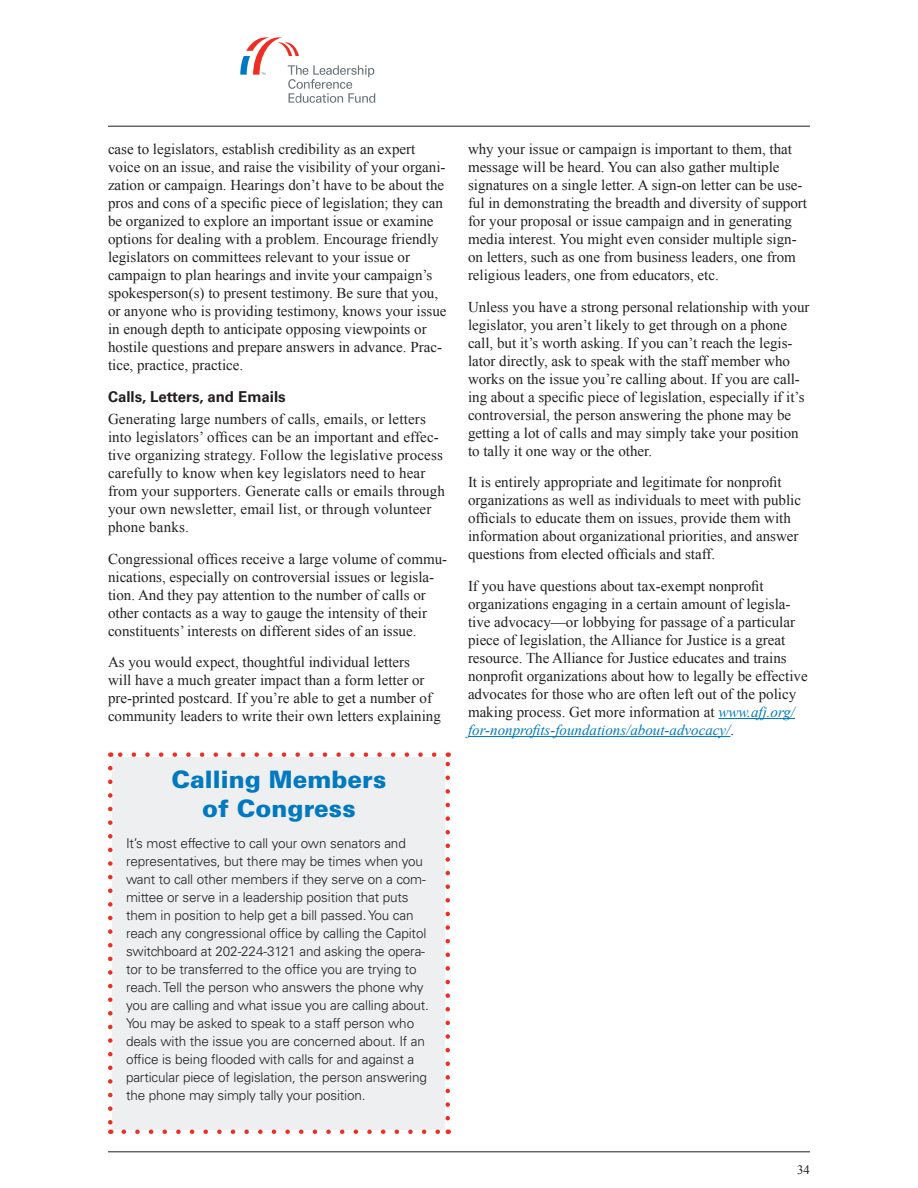
<style>
.page{position:relative;width:918px;height:1188px;background:#fff}
.page>*{position:absolute;margin:0;border:0;box-sizing:border-box;transform-origin:0 0}
.TIP_body{font:900 24px/28.8px "Univers LT Std";color:#0079c2;text-align:center}
.Body_copy{font:15px/18px "Times New Roman";color:#231f20}
.Main_Subhead{font:700 15px "Univers LT Std";color:#231f20}
.TIP_body-2{font:300 13.5px/18px "Univers LT Std";letter-spacing:-.01em;color:#231f20}
.t1{font:12.75px "Times New Roman";color:#231f20}
.s1{font-style:italic;color:#0079c2}
</style>
<div class="page">
<hr style="left:108px;top:1152px;width:702px;height:1px;background:#231f20">
<hr style="left:108px;top:126px;width:702px;height:1px;background:#231f20">
<svg style="left:240px;top:37px;width:135px;height:66px"></svg>
<div style="left:112px;top:757px;width:334px;height:373px;background:#edeff1"></div>
<svg style="left:124px;top:1130px;width:316px;height:4px"></svg>
<svg style="left:118px;top:752px;width:316px;height:5px"></svg>
<svg style="left:108px;top:768px;width:4px;height:366px"></svg>
<svg style="left:446px;top:752px;width:4px;height:366px"></svg>
<hr style="left:718px;top:718px;width:77px;height:1px;background:#0079c2">
<hr style="left:468px;top:736px;width:262px;height:1px;background:#0079c2">
<p class="Body_copy" style="left:108px;top:140px;width:340px">case to legislators, establish credibility as an expert voice on an issue, and raise the visibility of your organi&shy;zation or campaign. Hearings don’t have to be about the pros and cons of a specific piece of legislation; they can be organized to explore an important issue or examine options for dealing with a problem. Encourage friendly legislators on committees relevant to your issue or campaign to plan hearings and invite your campaign’s spokesperson(s) to present testimony. Be sure that you, or anyone who is providing testimony, knows your issue in enough depth to anticipate opposing viewpoints or hostile questions and prepare answers in advance. Prac&shy;tice, practice, practice.</p>
<p class="Main_Subhead" style="left:108px;top:387px;width:179px">Calls, Letters, and Emails</p>
<p class="Body_copy" style="left:108px;top:410px;width:339px">Generating large numbers of calls, emails, or letters into legislators’ offices can be an important and effec&shy;tive organizing strategy. Follow the legislative process carefully to know when key legislators need to hear from your supporters. Generate calls or emails through your own newsletter, email list, or through volunteer phone banks.</p>
<p class="Body_copy" style="left:108px;top:549px;width:341px">Congressional offices receive a large volume of commu&shy;nications, especially on controversial issues or legisla&shy;tion. And they pay attention to the number of calls or other contacts as a way to gauge the intensity of their constituents’ interests on different sides of an issue.</p>
<p class="Body_copy" style="left:108px;top:653px;width:334px">As you would expect, thoughtful individual letters<br>will have a much greater impact than a form letter or pre-printed postcard. If you’re able to get a number of community leaders to write their own letters explaining</p>
<p class="TIP_body" style="left:171px;top:765px;width:217px">Calling Members of Congress</p>
<p class="TIP_body-2" style="left:126px;top:834px;width:305px">It’s most effective to call your own senators and representatives, but there may be times when you want to call other members if they serve on a com&shy;mittee or serve in a leadership position that puts them in position to help get a bill passed. You can reach any congressional office by calling the Capitol switchboard at 202-224-3121 and asking the opera&shy;tor to be transferred to the office you are trying to reach. Tell the person who answers the phone why you are calling and what issue you are calling about.<br>You may be asked to speak to a staff person who deals with the issue you are concerned about. If an office is being flooded with calls for and against a particular piece of legislation, the person answering the phone may simply tally your position.</p>
<p class="Body_copy" style="left:468px;top:140px;width:341px">why your issue or campaign is important to them, that message will be heard. You can also gather multiple signatures on a single letter. A sign-on letter can be use&shy;ful in demonstrating the breadth and diversity of support for your proposal or issue campaign and in generating media interest. You might even consider multiple sign&shy;on letters, such as one from business leaders, one from religious leaders, one from educators, etc.</p>
<p class="Body_copy" style="left:468px;top:298px;width:343px">Unless you have a strong personal relationship with your legislator, you aren’t likely to get through on a phone call, but it’s worth asking. If you can’t reach the legis&shy;lator directly, ask to speak with the staff member who works on the issue you’re calling about. If you are call&shy;ing about a specific piece of legislation, especially if it’s controversial, the person answering the phone may be getting a lot of calls and may simply take your position to tally it one way or the other.</p>
<p class="Body_copy" style="left:468px;top:473px;width:335px">It is entirely appropriate and legitimate for nonprofit organizations as well as individuals to meet with public officials to educate them on issues, provide them with information about organizational priorities, and answer questions from elected officials and staff.</p>
<p class="Body_copy" style="left:468px;top:577px;width:341px">If you have questions about tax-exempt nonprofit organizations engaging in a certain amount of legisla&shy;tive advocacy—or lobbying for passage of a particular piece of legislation, the Alliance for Justice is a great resource. The Alliance for Justice educates and trains nonprofit organizations about how to legally be effective advocates for those who are often left out of the policy making process. Get more information at <span class="s1">www.afj.org/ for-nonprofits-foundations/about-advocacy/</span>.</p>
<p class="t1" style="left:797px;top:1162px;width:14px">34</p>
</div>
